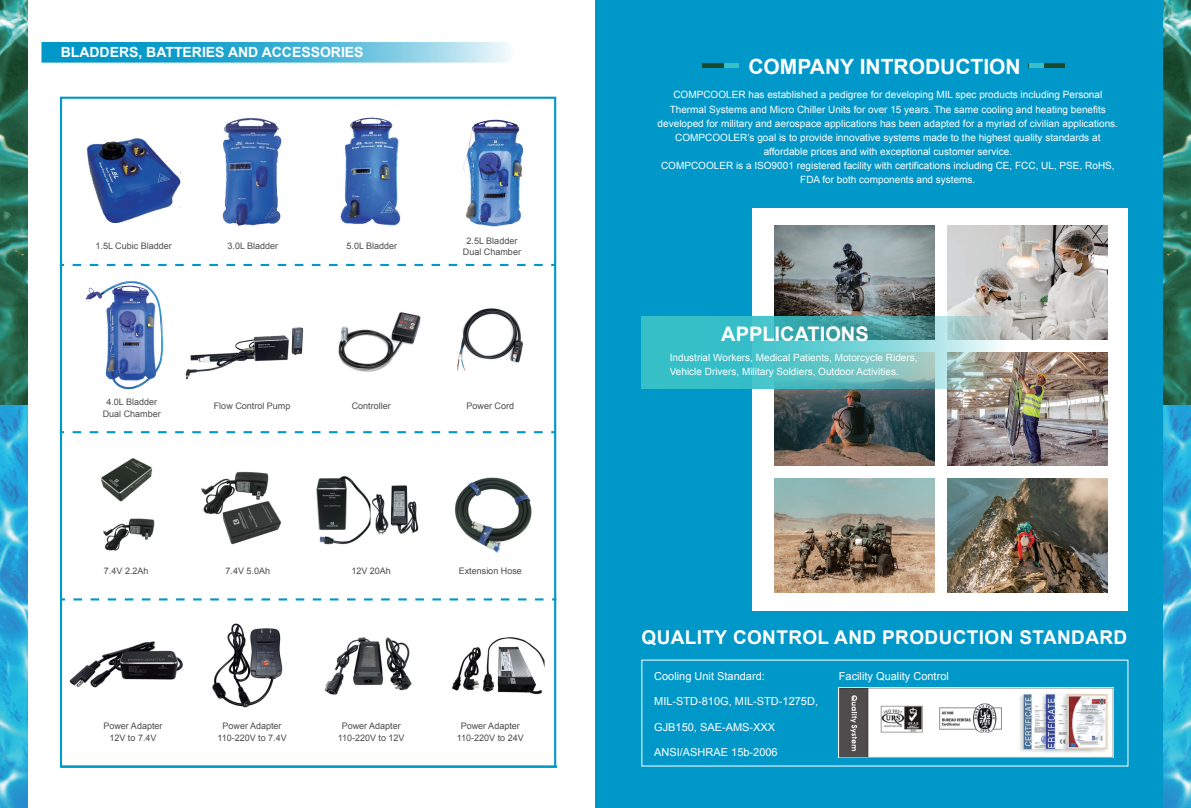
<style>
.page{position:relative;width:1191px;height:808px;background:#fff}
.page>*{position:absolute;margin:0;border:0;box-sizing:border-box;transform-origin:0 0}
.t1{font:700 21px "Arial";color:#fff}
.t2{font:700 20px "Arial";color:#fff}
.t3{font:700 19px "Arial";letter-spacing:.02em;color:#fff}
.t4{font:700 14px "Arial";color:#fff}
.t5{font:11px "Arial";color:#fff}
.t6{font:10px/14.2px "Arial";color:#fff;text-align:center}
.t7{font:9px/11.3px "Arial";color:#4b4c4d;text-align:center}
</style>
<div class="page">
<div style="left:595px;top:0;width:596px;height:808px;background:#0098c9"></div>
<svg style="left:41px;top:42px;width:469px;height:21px;background:#4fb7d9"></svg>
<img style="left:0;top:404px;width:28px;height:404px">
<img style="left:1163px;top:404px;width:28px;height:404px">
<img style="left:1163px;top:0;width:28px;height:404px">
<img style="left:0;top:0;width:28px;height:404px">
<img style="left:222px;top:118px;width:60px;height:108px">
<img style="left:341px;top:117px;width:60px;height:109px">
<img style="left:463px;top:119px;width:61px;height:108px">
<img style="left:85px;top:281px;width:79px;height:109px">
<img style="left:457px;top:308px;width:67px;height:63px">
<img style="left:338px;top:312px;width:83px;height:60px">
<img style="left:69px;top:641px;width:114px;height:47px">
<img style="left:212px;top:623px;width:71px;height:85px">
<img style="left:324px;top:637px;width:88px;height:58px">
<img style="left:452px;top:637px;width:93px;height:58px">
<img style="left:201px;top:471px;width:81px;height:74px">
<img style="left:100px;top:458px;width:55px;height:93px">
<hr style="left:702px;top:64px;width:36px;height:4px;background:#1a492e">
<hr style="left:724px;top:64px;width:14px;height:4px;background:#38c0c8">
<hr style="left:1028px;top:64px;width:37px;height:4px;background:#1a492e">
<hr style="left:1028px;top:64px;width:15px;height:4px;background:#38c0c8">
<img style="left:839px;top:687px;width:274px;height:70px">
<svg style="left:73px;top:431px;width:482px;height:2px"></svg>
<svg style="left:73px;top:264px;width:482px;height:2px"></svg>
<svg style="left:73px;top:598px;width:483px;height:2px"></svg>
<hr style="left:61px;top:765px;width:496px;height:3px;background:#0098c9">
<div style="left:752px;top:208px;width:376px;height:402px;background:#fff"></div>
<img style="left:774px;top:388px;width:160px;height:78px">
<img style="left:774px;top:226px;width:160px;height:90px">
<img style="left:947px;top:478px;width:160px;height:114px">
<img style="left:774px;top:478px;width:160px;height:114px">
<img style="left:947px;top:352px;width:160px;height:114px">
<img style="left:947px;top:226px;width:160px;height:113px">
<svg style="left:641px;top:316px;width:364px;height:72px;background:#61bdc0"></svg>
<img style="left:87px;top:139px;width:94px;height:83px">
<img style="left:185px;top:327px;width:119px;height:53px">
<img style="left:316px;top:476px;width:103px;height:69px">
<img style="left:454px;top:477px;width:78px;height:76px">
<h3 class="t4" style="left:61px;top:43px;width:304px">BLADDERS, BATTERIES AND ACCESSORIES</h3>
<p class="t7" style="left:96px;top:240px;width:78px">1.5L Cubic Bladder</p>
<p class="t7" style="left:227px;top:240px;width:52px">3.0L Bladder</p>
<p class="t7" style="left:346px;top:240px;width:52px">5.0L Bladder</p>
<p class="t7" style="left:463px;top:235px;width:60px">2.5L Bladder<br>Dual Chamber</p>
<p class="t7" style="left:103px;top:397px;width:60px">4.0L Bladder<br>Dual Chamber</p>
<p class="t7" style="left:214px;top:401px;width:78px">Flow Control Pump</p>
<p class="t7" style="left:352px;top:401px;width:41px">Controller</p>
<p class="t7" style="left:466px;top:401px;width:49px">Power Cord</p>
<p class="t7" style="left:104px;top:565px;width:46px">7.4V 2.2Ah</p>
<p class="t7" style="left:226px;top:565px;width:46px">7.4V 5.0Ah</p>
<p class="t7" style="left:351px;top:565px;width:41px">12V 20Ah</p>
<p class="t7" style="left:459px;top:565px;width:65px">Extension Hose</p>
<p class="t7" style="left:103px;top:721px;width:61px">Power Adapter<br>12V to 7.4V</p>
<p class="t7" style="left:217px;top:721px;width:71px">Power Adapter<br>110-220V to 7.4V</p>
<p class="t7" style="left:338px;top:721px;width:68px">Power Adapter<br>110-220V to 12V</p>
<p class="t7" style="left:457px;top:721px;width:68px">Power Adapter<br>110-220V to 24V</p>
<h1 class="t1" style="left:748px;top:53px;width:274px">COMPANY INTRODUCTION</h1>
<p class="t6" style="left:657px;top:88px;width:462px">COMPCOOLER has established a pedigree for developing MIL spec products including Personal Thermal Systems and Micro Chiller Units for over 15 years. The same cooling and heating benefits developed for military and aerospace applications has been adapted for a myriad of civilian applications.<br>COMPCOOLER’s goal is to provide innovative systems made to the highest quality standards at affordable prices and with exceptional customer service.<br>COMPCOOLER is a ISO9001 registered facility with certifications including CE, FCC, UL, PSE, RoHS, FDA for both components and systems.</p>
<h2 class="t2" style="left:721px;top:321px;width:149px">APPLICATIONS</h2>
<p class="t6" style="left:670px;top:351px;width:249px;text-align:left">Industrial Workers, Medical Patients, Motorcycle Riders,<br>Vehicle Drivers, Military Soldiers, Outdoor Activities.</p>
<h3 class="t3" style="left:641px;top:625px;width:487px">QUALITY CONTROL AND PRODUCTION STANDARD</h3>
<p class="t5" style="left:654px;top:669px;width:112px">Cooling Unit Standard:</p>
<p class="t5" style="left:654px;top:694px;width:165px">MIL-STD-810G, MIL-STD-1275D,</p>
<p class="t5" style="left:654px;top:720px;width:123px">GJB150, SAE-AMS-XXX</p>
<p class="t5" style="left:654px;top:745px;width:125px">ANSI/ASHRAE 15b-2006</p>
<p class="t5" style="left:839px;top:669px;width:112px">Facility Quality Control</p>
</div>
